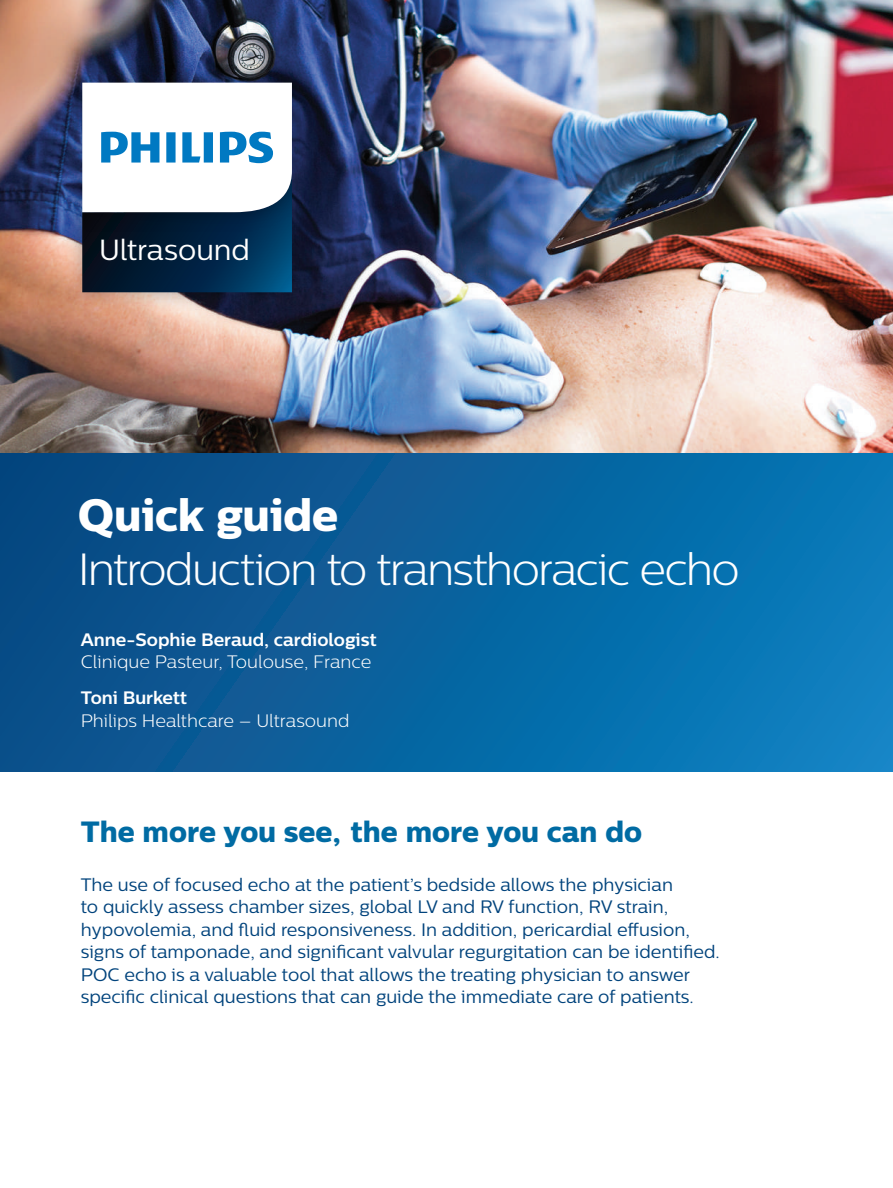
<style>
.page{position:relative;width:893px;height:1188px;background:#fff}
.page>*{position:absolute;margin:0;border:0;box-sizing:border-box;transform-origin:0 0}
.t1{font:300 45px "Centrale Sans";letter-spacing:-.04em;color:#fff}
.t2{font:45px "Centrale Sans X Bold";letter-spacing:-.01em;color:#fff}
.t3{font:29.25px "Centrale Sans X Bold";color:#006ba3}
.t4{font:29.1px "Centrale Sans";letter-spacing:-.005em;color:#fff}
.t5{font:18px/22.5px "Centrale Sans";color:#01437c}
.t6{font:300 18px "Centrale Sans";color:#fff}
.t7{font:700 18px "Centrale Sans";color:#fff}
</style>
<div class="page">
<img style="left:0;top:0;width:893px;height:454px">
<img style="left:57px;top:237px;width:260px;height:81px">
<img style="left:57px;top:57px;width:260px;height:180px">
<svg style="left:82px;top:83px;width:210px;height:209px"></svg>
<div style="left:0;top:454px;width:893px;height:318px;background:linear-gradient(to right,#0a4882,#087ebe)"></div>
<h3 class="t4" style="left:99px;top:233px;width:152px">Ultrasound</h3>
<h1 class="t2" style="left:78px;top:487px;width:262px">Quick guide</h1>
<h1 class="t1" style="left:78px;top:544px;width:663px">Introduction to transthoracic echo</h1>
<p class="t7" style="left:81px;top:629px;width:297px">Anne-Sophie Beraud, cardiologist</p>
<p class="t6" style="left:81px;top:652px;width:292px">Clinique Pasteur, Toulouse, France</p>
<p class="t7" style="left:81px;top:687px;width:108px">Toni Burkett</p>
<p class="t6" style="left:81px;top:710px;width:270px">Philips Healthcare – Ultrasound</p>
<h2 class="t3" style="left:81px;top:814px;width:563px">The more you see, the more you can do</h2>
<p class="t5" style="left:81px;top:873px;width:640px">The use of focused echo at the patient’s bedside allows the physician<br>to quickly assess chamber sizes, global LV and RV function, RV strain, hypovolemia, and fluid responsiveness. In addition, pericardial effusion, signs of tamponade, and significant valvular regurgitation can be identified.<br>POC echo is a valuable tool that allows the treating physician to answer specific clinical questions that can guide the immediate care of patients.</p>
</div>
